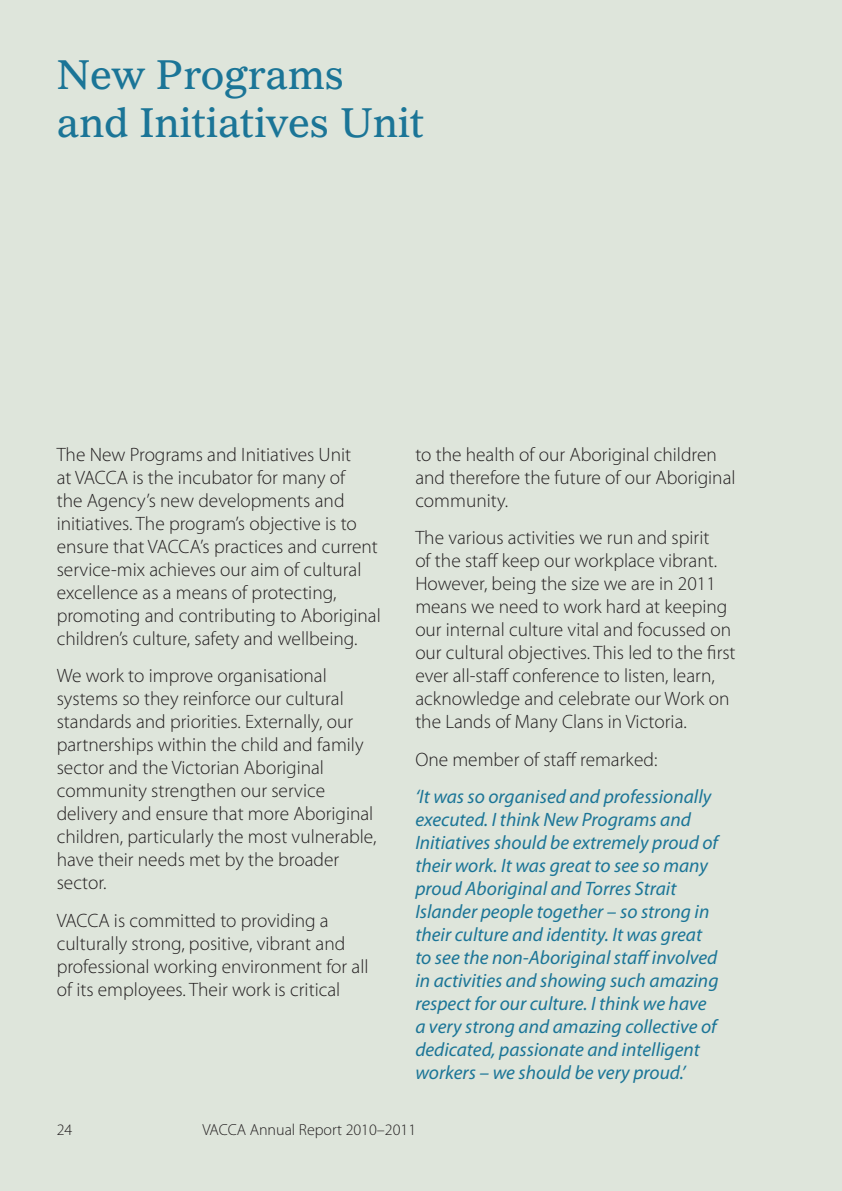
<style>
.page{position:relative;width:842px;height:1191px;background:#dee5db}
.page>*{position:absolute;margin:0;border:0;box-sizing:border-box;transform-origin:0 0}
.t1{font:40px/48px "Imperial BT";color:#1b7597}
.t2{font:300 19.4px/23px "Myriad Pro";color:#231f20}
.t3{font:italic 19.4px/23px "Myriad Pro";color:#1b7597}
.t4{font:300 16px "Myriad Pro";color:#231f20}
</style>
<div class="page">
<h1 class="t1" style="left:57px;top:50px;width:369px">New Programs and Initiatives Unit</h1>
<p class="t2" style="left:57px;top:443px;width:326px">The New Programs and Initiatives Unit<br>at VACCA is the incubator for many of<br>the Agency’s new developments and initiatives. The program’s objective is to ensure that VACCA’s practices and current service-mix achieves our aim of cultural excellence as a means of protecting, promoting and contributing to Aboriginal children’s culture, safety and wellbeing.</p>
<p class="t2" style="left:57px;top:664px;width:321px">We work to improve organisational systems so they reinforce our cultural standards and priorities. Externally, our partnerships within the child and family sector and the Victorian Aboriginal community strengthen our service delivery and ensure that more Aboriginal children, particularly the most vulnerable, have their needs met by the broader sector.</p>
<p class="t2" style="left:57px;top:908px;width:313px">VACCA is committed to providing a culturally strong, positive, vibrant and professional working environment for all of its employees. Their work is critical</p>
<p class="t2" style="left:415px;top:443px;width:322px">to the health of our Aboriginal children and therefore the future of our Aboriginal community.</p>
<p class="t2" style="left:415px;top:526px;width:322px">The various activities we run and spirit<br>of the staff keep our workplace vibrant.<br>However, being the size we are in 2011 means we need to work hard at keeping our internal culture vital and focussed on our cultural objectives. This led to the first ever all-staff conference to listen, learn, acknowledge and celebrate our Work on the Lands of Many Clans in Victoria.</p>
<p class="t2" style="left:415px;top:747px;width:244px">One member of staff remarked:</p>
<p class="t3" style="left:415px;top:784px;width:305px">‘It was so organised and professionally executed. I think New Programs and Initiatives should be extremely proud of their work. It was great to see so many proud Aboriginal and Torres Strait Islander people together – so strong in their culture and identity. It was great to see the non-Aboriginal staff involved in activities and showing such amazing respect for our culture. I think we have a very strong and amazing collective of dedicated, passionate and intelligent workers – we should be very proud.’</p>
<p class="t4" style="left:57px;top:1119px;width:17px">24</p>
<p class="t4" style="left:202px;top:1119px;width:215px">VACCA Annual Report 2010–2011</p>
</div>
